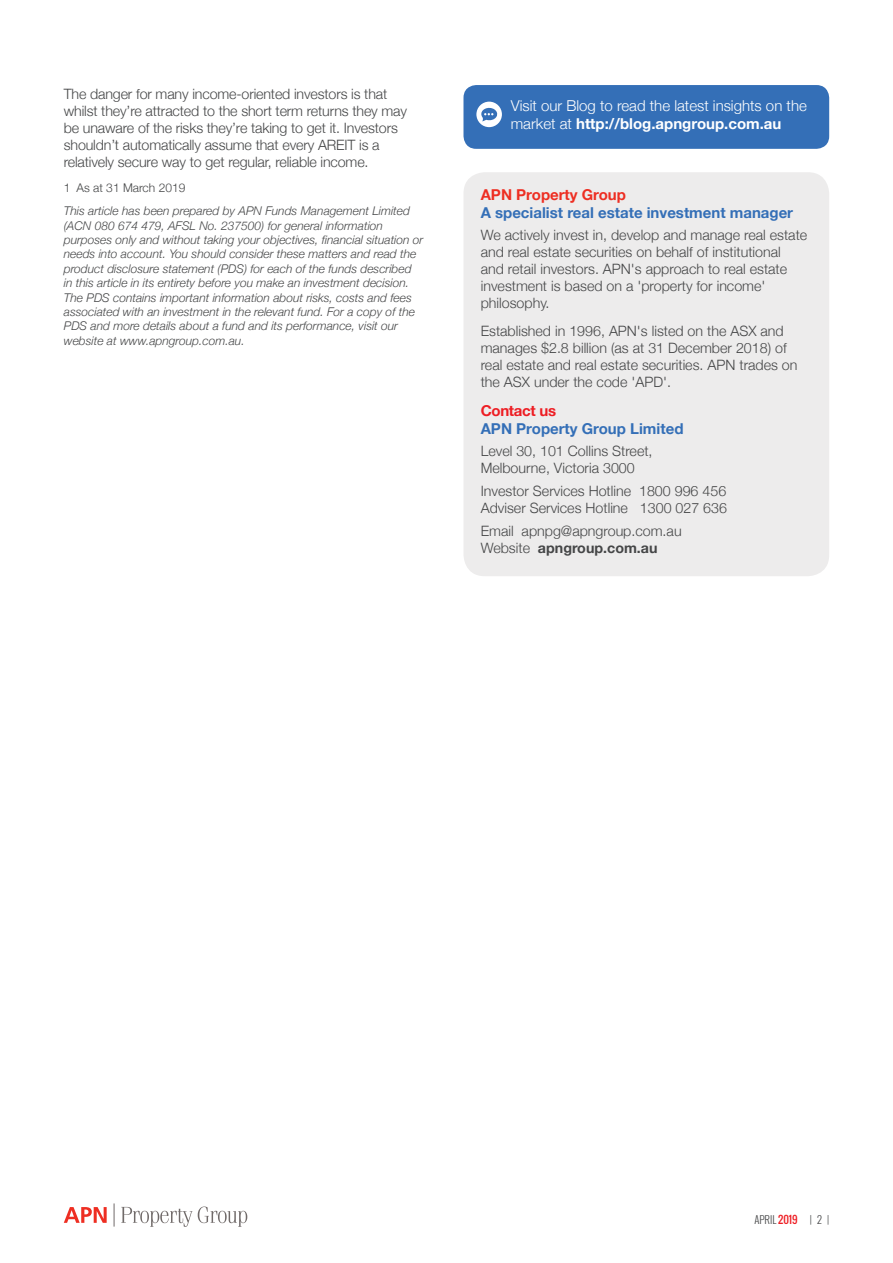
<style>
.page{position:relative;width:893px;height:1263px;background:#fff}
.page>*{position:absolute;margin:0;border:0;box-sizing:border-box;transform-origin:0 0}
.t1{font:300 15px/18px "Helvetica Neue";color:#fff}
.t2{font:700 15px "Helvetica Neue";color:#346fb7}
.t3{font:700 15px "Helvetica Neue";color:#ee2e22}
.t4{font:700 15px "Helvetica Neue";letter-spacing:-.02em;color:#ee1d23}
.Body_text{font:300 14.25px/17.1px "Helvetica Neue";color:#454647}
.Disclaimer{font:italic 300 12px/14.4px "Helvetica Neue";color:#454647}
.Footnotes{font:300 12px "Helvetica Neue";color:#454647}
.t5{font:300 10.5px "Oswald";color:#454647}
.s1{font-weight:700}
.s2{font-weight:400;color:#ee1d23}
</style>
<div class="page">
<div style="left:463px;top:85px;width:366px;height:64px;background:#346fb7;border-radius:13px"></div>
<div style="left:476px;top:102px;width:26px;height:25px;background:#fff;border-radius:50%"></div>
<svg style="left:481px;top:107px;width:16px;height:14px"></svg>
<div style="left:463px;top:172px;width:366px;height:404px;background:#edecec;border-radius:21px"></div>
<svg style="left:121px;top:1207px;width:71px;height:20px"></svg>
<svg style="left:198px;top:1206px;width:49px;height:21px"></svg>
<svg style="left:64px;top:1207px;width:43px;height:16px"></svg>
<svg style="left:114px;top:1203px;width:1px;height:23px"></svg>
<p class="Body_text" style="left:64px;top:84px;width:345px">The danger for many income-oriented investors is that whilst they’re attracted to the short term returns they may be unaware of the risks they’re taking to get it. Investors shouldn’t automatically assume that every AREIT is a relatively secure way to get regular, reliable income.</p>
<p class="Footnotes" style="left:64px;top:178px;width:123px">1 As at 31 March 2019</p>
<p class="Disclaimer" style="left:64px;top:203px;width:361px">This article has been prepared by APN Funds Management Limited (ACN 080 674 479, AFSL No. 237500) for general information purposes only and without taking your objectives, financial situation or needs into account. You should consider these matters and read the product disclosure statement (PDS) for each of the funds described<br>in this article in its entirety before you make an investment decision.<br>The PDS contains important information about risks, costs and fees associated with an investment in the relevant fund. For a copy of the PDS and more details about a fund and its performance, visit our website at www.apngroup.com.au.</p>
<p class="t1" style="left:511px;top:96px;width:297px">Visit our Blog to read the latest insights on the market at <span class="s1">http://blog.apngroup.com.au</span></p>
<p class="t3" style="left:481px;top:183px;width:147px">APN Property Group</p>
<p class="t2" style="left:481px;top:201px;width:314px">A specialist real estate investment manager</p>
<p class="Body_text" style="left:481px;top:225px;width:328px">We actively invest in, develop and manage real estate and real estate securities on behalf of institutional and retail investors. APN's approach to real estate investment is based on a 'property for income' philosophy.</p>
<p class="Body_text" style="left:481px;top:321px;width:318px">Established in 1996, APN's listed on the ASX and manages $2.8 billion (as at 31 December 2018) of real estate and real estate securities. APN trades on the ASX under the code 'APD'.</p>
<p class="t4" style="left:481px;top:399px;width:77px">Contact us</p>
<p class="t2" style="left:481px;top:417px;width:204px">APN Property Group Limited</p>
<p class="Body_text" style="left:481px;top:441px;width:173px">Level 30, 101 Collins Street,<br>Melbourne, Victoria 3000</p>
<p class="Body_text" style="left:481px;top:481px;width:248px">Investor Services Hotline 1800 996 456<br>Adviser Services Hotline 1300 027 636</p>
<p class="Body_text" style="left:481px;top:521px;width:202px">Email apnpg@apngroup.com.au<br>Website <span class="s1">apngroup.com.au</span></p>
<p class="t5" style="left:754px;top:1213px;width:76px">APRIL <span class="s2">2019</span> | 2 |</p>
</div>
